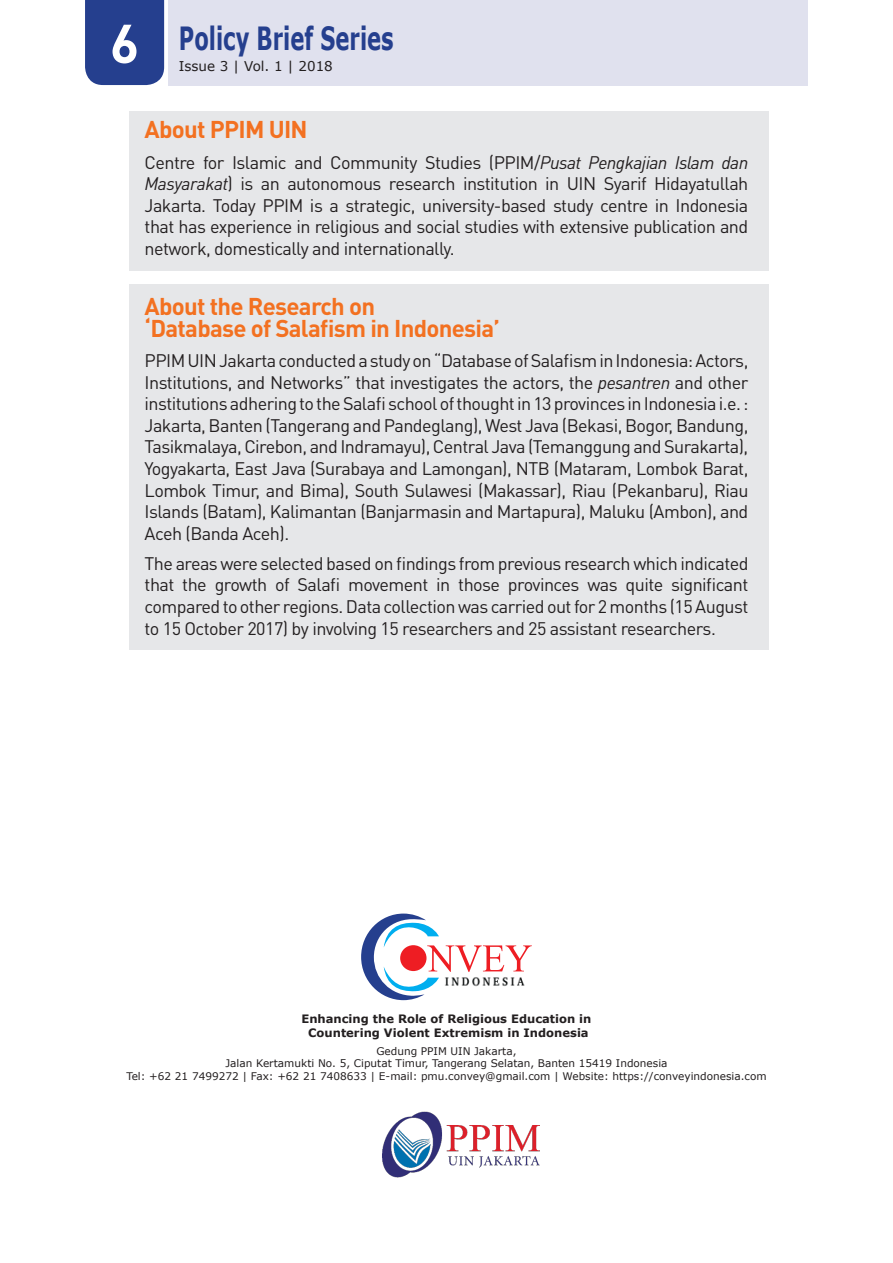
<style>
.page{position:relative;width:893px;height:1263px;background:#fff}
.page>*{position:absolute;margin:0;border:0;box-sizing:border-box;transform-origin:0 0}
.t1{font:700 54px "DINOT";color:#fff}
.t2{font:700 31.95px "Verdana";color:#253f8e;scale:.66 1}
.ISI{font:700 24px "DINOT";letter-spacing:-.03em;color:#f37121}
.ISI-2{font:18px/21.6px "DINOT";letter-spacing:-.03em;color:#231f20;text-align:justify}
.t3{font:13.5px "Verdana";color:#231f20}
.t4{font:700 11.55px "Verdana";color:#231f20}
.t5{font:10.5px "Verdana";color:#231f20}
.s1{font-style:italic}
</style>
<div class="page">
<div style="left:85px;top:0;width:79px;height:85px;background:#253f8e"></div>
<div style="left:169px;top:0;width:639px;height:85px;background:#e0e1ee"></div>
<div style="left:129px;top:111px;width:639px;height:159px;background:#e6e7e9"></div>
<div style="left:129px;top:284px;width:639px;height:365px;background:#e6e7e9"></div>
<img style="left:382px;top:1111px;width:157px;height:67px">
<svg style="left:361px;top:913px;width:171px;height:87px"></svg>
<h1 class="t1" style="left:110px;top:7px;width:31px">6</h1>
<h2 class="t2" style="left:179px;top:16px;width:327px">Policy Brief Series</h2>
<p class="t3" style="left:179px;top:57px;width:155px">Issue 3 | Vol. 1 | 2018</p>
<p class="ISI" style="left:145px;top:113px;width:165px">About PPIM UIN</p>
<p class="ISI-2" style="left:145px;top:151px;width:605px">Centre for Islamic and Community Studies (PPIM/<span class="s1">Pusat Pengkajian Islam dan Masyarakat</span>) is an autonomous research institution in UIN Syarif Hidayatullah Jakarta. Today PPIM is a strategic, university-based study centre in Indonesia that has experience in religious and social studies with extensive publication and network, domestically and internationally.</p>
<p class="ISI" style="left:145px;top:290px;width:232px">About the Research on</p>
<p class="ISI" style="left:145px;top:312px;width:357px">‘Database of Salafism in Indonesia’</p>
<p class="ISI-2" style="left:145px;top:349px;width:605px">PPIM UIN Jakarta conducted a study on “Database of Salafism in Indonesia: Actors, Institutions, and Networks” that investigates the actors, the <span class="s1">pesantren</span> and other institutions adhering to the Salafi school of thought in 13 provinces in Indonesia i.e. :<br>Jakarta, Banten (Tangerang and Pandeglang), West Java (Bekasi, Bogor, Bandung, Tasikmalaya, Cirebon, and Indramayu), Central Java (Temanggung and Surakarta), Yogyakarta, East Java (Surabaya and Lamongan), NTB (Mataram, Lombok Barat, Lombok Timur, and Bima), South Sulawesi (Makassar), Riau (Pekanbaru), Riau Islands (Batam), Kalimantan (Banjarmasin and Martapura), Maluku (Ambon), and Aceh (Banda Aceh).</p>
<p class="ISI-2" style="left:145px;top:552px;width:605px">The areas were selected based on findings from previous research which indicated that the growth of Salafi movement in those provinces was quite significant compared to other regions. Data collection was carried out for 2 months (15 August to 15 October 2017) by involving 15 researchers and 25 assistant researchers.</p>
<p class="t4" style="left:301px;top:1011px;width:291px">Enhancing the Role of Religious Education in</p>
<p class="t4" style="left:308px;top:1024px;width:282px">Countering Violent Extremism in Indonesia</p>
<p class="t5" style="left:376px;top:1044px;width:142px">Gedung PPIM UIN Jakarta,</p>
<p class="t5" style="left:226px;top:1056px;width:443px">Jalan Kertamukti No. 5, Ciputat Timur, Tangerang Selatan, Banten 15419 Indonesia</p>
<p class="t5" style="left:126px;top:1068px;width:642px">Tel: +62 21 7499272 | Fax: +62 21 7408633 | E-mail: pmu.convey@gmail.com | Website: https://conveyindonesia.com</p>
</div>
